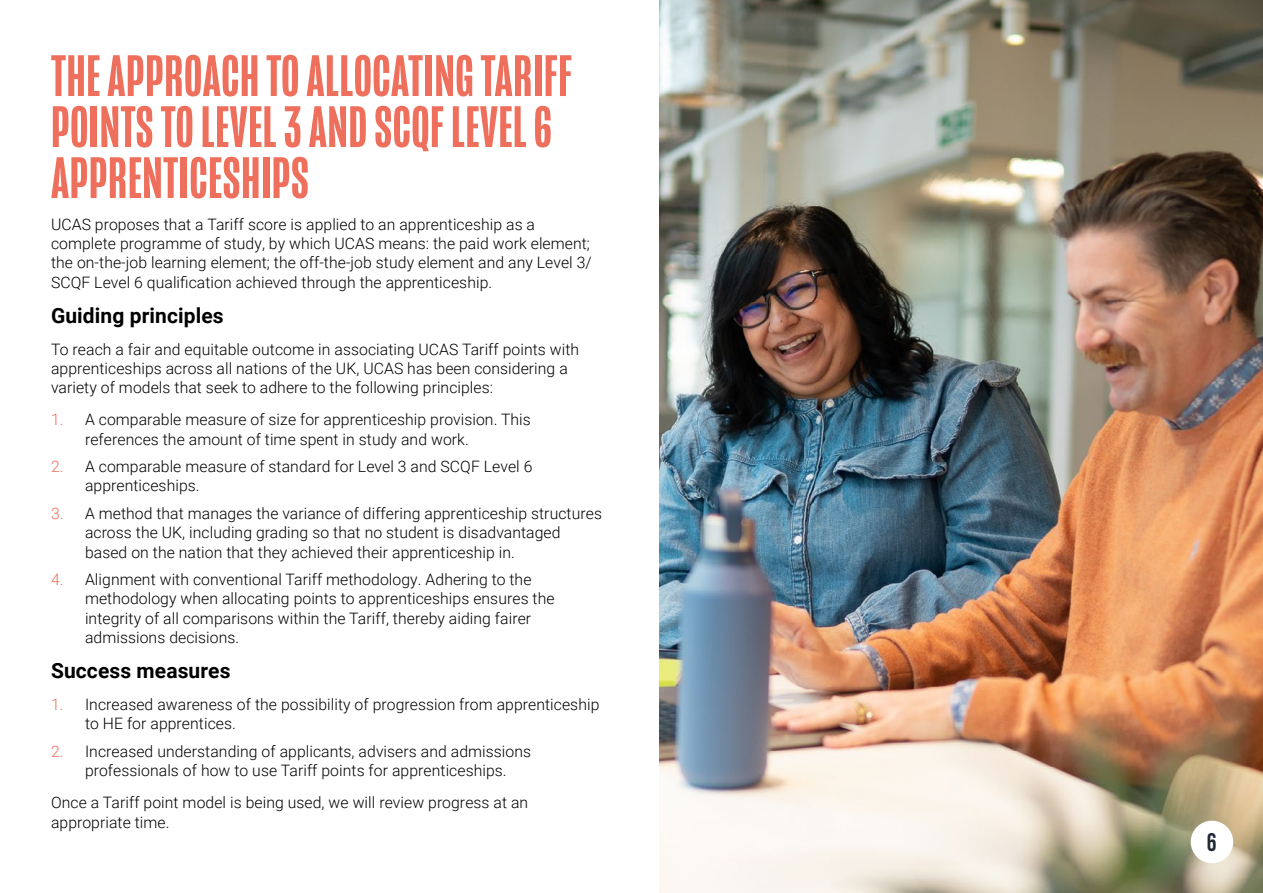
<style>
.page{position:relative;width:1263px;height:893px;background:#fff}
.page>*{position:absolute;margin:0;border:0;box-sizing:border-box;transform-origin:0 0}
.Sub_Headings__H2{font:500 60px/51px "Mongoose";letter-spacing:.01em;color:#ee6f5c}
.t1{font:900 25.5px "Apricus";color:#1f2834}
.Heading_3__H3{font:700 21px "Roboto";letter-spacing:.005em;color:#000}
.Numbered_Bullets__P{font:300 15.75px/19.2px "Roboto";letter-spacing:.005em;color:#000}
.Body_Text__P{font:300 15.75px/19.2px "Roboto";letter-spacing:.005em;color:#000}
.s1{color:#ee6f5c}
</style>
<div class="page">
<img style="left:660px;top:0;width:603px;height:893px">
<div style="left:1191px;top:821px;width:42px;height:42px;background:#fff;border-radius:50%"></div>
<h2 class="Sub_Headings__H2" style="left:51px;top:51px;width:522px">THE APPROACH TO ALLOCATING TARIFF<br>POINTS TO LEVEL 3 AND SCQF LEVEL 6<br>APPRENTICESHIPS</h2>
<p class="Body_Text__P" style="left:51px;top:214px;width:542px">UCAS proposes that a Tariff score is applied to an apprenticeship as a complete programme of study, by which UCAS means: the paid work element; the on-the-job learning element; the off-the-job study element and any Level 3/ SCQF Level 6 qualification achieved through the apprenticeship.</p>
<h3 class="Heading_3__H3" style="left:51px;top:301px;width:174px">Guiding principles</h3>
<p class="Body_Text__P" style="left:51px;top:339px;width:530px">To reach a fair and equitable outcome in associating UCAS Tariff points with apprenticeships across all nations of the UK, UCAS has been considering a variety of models that seek to adhere to the following principles:</p>
<p class="Numbered_Bullets__P" style="left:85px;top:410px;width:447px;text-indent:-34px"><span class="s1">1.</span> A comparable measure of size for apprenticeship provision. This references the amount of time spent in study and work.</p>
<p class="Numbered_Bullets__P" style="left:85px;top:456px;width:449px;text-indent:-34px"><span class="s1">2.</span> A comparable measure of standard for Level 3 and SCQF Level 6 apprenticeships.</p>
<p class="Numbered_Bullets__P" style="left:85px;top:503px;width:518px;text-indent:-34px"><span class="s1">3.</span> A method that manages the variance of differing apprenticeship structures across the UK, including grading so that no student is disadvantaged based on the nation that they achieved their apprenticeship in.</p>
<p class="Numbered_Bullets__P" style="left:85px;top:569px;width:471px;text-indent:-34px"><span class="s1">4.</span> Alignment with conventional Tariff methodology. Adhering to the methodology when allocating points to apprenticeships ensures the integrity of all comparisons within the Tariff, thereby aiding fairer admissions decisions.</p>
<h3 class="Heading_3__H3" style="left:51px;top:656px;width:181px">Success measures</h3>
<p class="Numbered_Bullets__P" style="left:85px;top:694px;width:516px;text-indent:-34px"><span class="s1">1.</span> Increased awareness of the possibility of progression from apprenticeship to HE for apprentices.</p>
<p class="Numbered_Bullets__P" style="left:85px;top:741px;width:448px;text-indent:-34px"><span class="s1">2.</span> Increased understanding of applicants, advisers and admissions professionals of how to use Tariff points for apprenticeships.</p>
<p class="Body_Text__P" style="left:51px;top:792px;width:479px">Once a Tariff point model is being used, we will review progress at an appropriate time.</p>
<h2 class="t1" style="left:1207px;top:831px;width:11px">6</h2>
</div>
